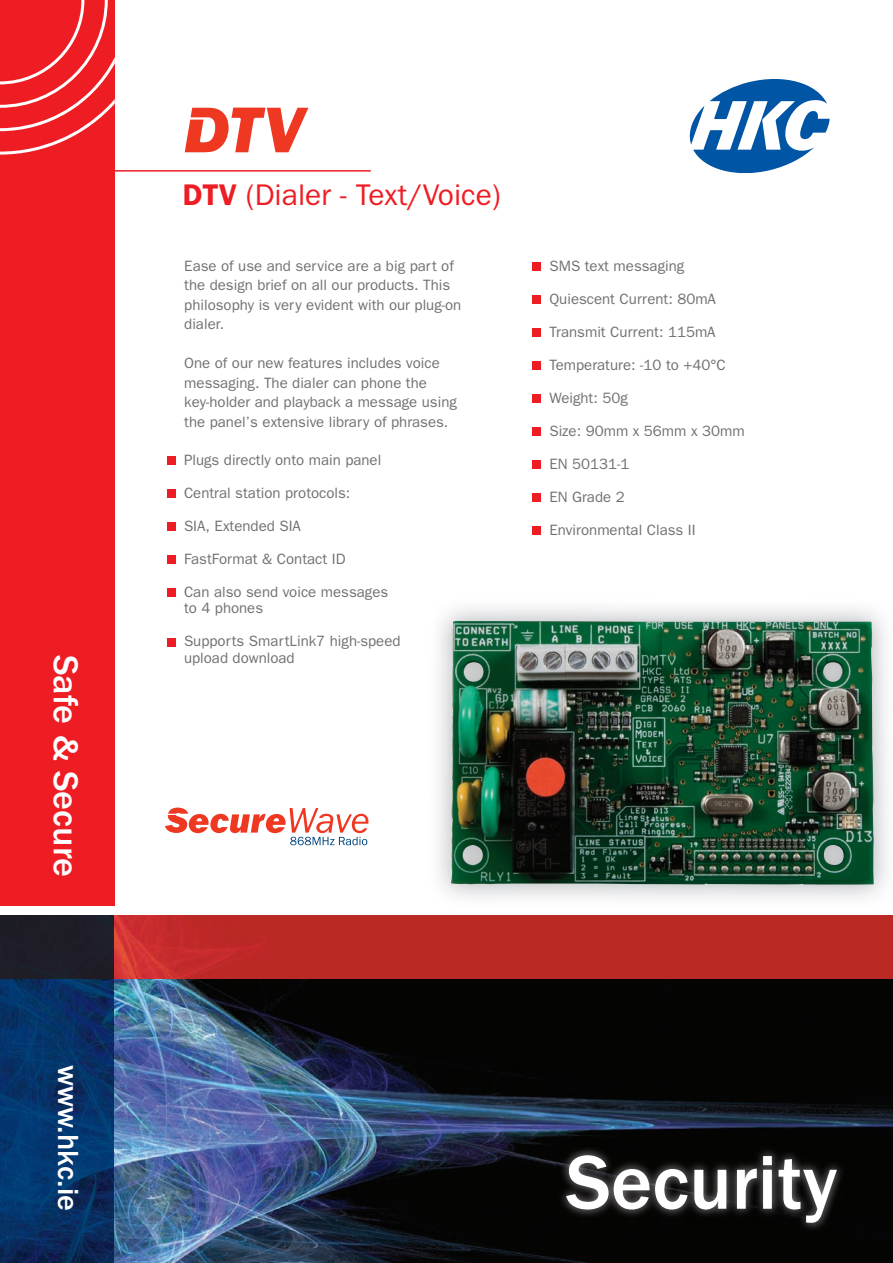
<style>
.page{position:relative;width:893px;height:1263px;background:#fff}
.page>*{position:absolute;margin:0;border:0;box-sizing:border-box;transform-origin:0 0}
.t1{font:500 78.9px "Franklin Gothic";color:#fff}
.t2{font:500 36px "Franklin Gothic";color:#fff}
.t3{font:500 30.15px "Franklin Gothic";color:#fff}
.t4{font:30px "Franklin Gothic";color:#ee1d23}
.t5{font:15px/19.5px "Franklin Gothic";color:#717074}
.s1{font-weight:600}
</style>
<div class="page">
<img style="left:450px;top:621px;width:424px;height:264px">
<div style="left:0;top:0;width:115px;height:906px;background:#ee1d23"></div>
<svg style="left:0;top:0;width:115px;height:155px"></svg>
<svg style="left:689px;top:79px;width:141px;height:95px"></svg>
<hr style="left:105px;top:170px;width:266px;height:2px;background:#ee1d23">
<svg style="left:165px;top:808px;width:203px;height:37px"></svg>
<svg style="left:185px;top:108px;width:123px;height:44px"></svg>
<div style="left:167px;top:456px;width:9px;height:9px;background:#ee1d23"></div>
<div style="left:167px;top:489px;width:9px;height:9px;background:#ee1d23"></div>
<div style="left:167px;top:522px;width:9px;height:9px;background:#ee1d23"></div>
<div style="left:167px;top:555px;width:9px;height:9px;background:#ee1d23"></div>
<div style="left:167px;top:588px;width:9px;height:9px;background:#ee1d23"></div>
<div style="left:167px;top:638px;width:9px;height:8px;background:#ee1d23"></div>
<div style="left:532px;top:262px;width:9px;height:9px;background:#ee1d23"></div>
<div style="left:532px;top:295px;width:9px;height:9px;background:#ee1d23"></div>
<div style="left:532px;top:328px;width:9px;height:9px;background:#ee1d23"></div>
<div style="left:532px;top:361px;width:9px;height:9px;background:#ee1d23"></div>
<div style="left:532px;top:394px;width:9px;height:9px;background:#ee1d23"></div>
<div style="left:532px;top:427px;width:9px;height:9px;background:#ee1d23"></div>
<div style="left:532px;top:460px;width:9px;height:9px;background:#ee1d23"></div>
<div style="left:532px;top:493px;width:9px;height:9px;background:#ee1d23"></div>
<div style="left:532px;top:526px;width:9px;height:9px;background:#ee1d23"></div>
<img style="left:0;top:915px;width:893px;height:348px">
<img style="left:556px;top:1145px;width:288px;height:87px">
<h2 class="t2" style="left:86px;top:655px;width:224px;rotate:90deg">Safe &amp; Secure</h2>
<h3 class="t3" style="left:85px;top:1065px;width:147px;rotate:90deg">www.hkc.ie</h3>
<h3 class="t4" style="left:183px;top:178px;width:319px"><span class="s1">DTV</span> (Dialer - Text/Voice)</h3>
<p class="t5" style="left:184px;top:256px;width:279px">Ease of use and service are a big part of the design brief on all our products. This philosophy is very evident with our plug-on dialer.</p>
<p class="t5" style="left:184px;top:353px;width:274px">One of our new features includes voice messaging. The dialer can phone the key-holder and playback a message using the panel’s extensive library of phrases.</p>
<p class="t5" style="left:184px;top:450px;width:199px">Plugs directly onto main panel</p>
<p class="t5" style="left:184px;top:483px;width:168px">Central station protocols:</p>
<p class="t5" style="left:184px;top:516px;width:119px">SIA, Extended SIA</p>
<p class="t5" style="left:184px;top:549px;width:163px">FastFormat &amp; Contact ID</p>
<p class="t5" style="left:184px;top:584px;width:206px;line-height:16.5px">Can also send voice messages to 4 phones</p>
<p class="t5" style="left:184px;top:633px;width:218px;line-height:16.5px">Supports SmartLink7 high-speed upload download</p>
<p class="t5" style="left:549px;top:256px;width:136px">SMS text messaging</p>
<p class="t5" style="left:549px;top:289px;width:168px">Quiescent Current: 80mA</p>
<p class="t5" style="left:549px;top:322px;width:168px">Transmit Current: 115mA</p>
<p class="t5" style="left:549px;top:355px;width:178px">Temperature: -10 to +40°C</p>
<p class="t5" style="left:549px;top:388px;width:80px">Weight: 50g</p>
<p class="t5" style="left:549px;top:421px;width:197px">Size: 90mm x 56mm x 30mm</p>
<p class="t5" style="left:549px;top:447px;width:82px;line-height:33px">EN 50131-1<br>EN Grade 2</p>
<p class="t5" style="left:549px;top:520px;width:148px">Environmental Class II</p>
<h1 class="t1" style="left:566px;top:1138px;width:273px">Security</h1>
</div>
